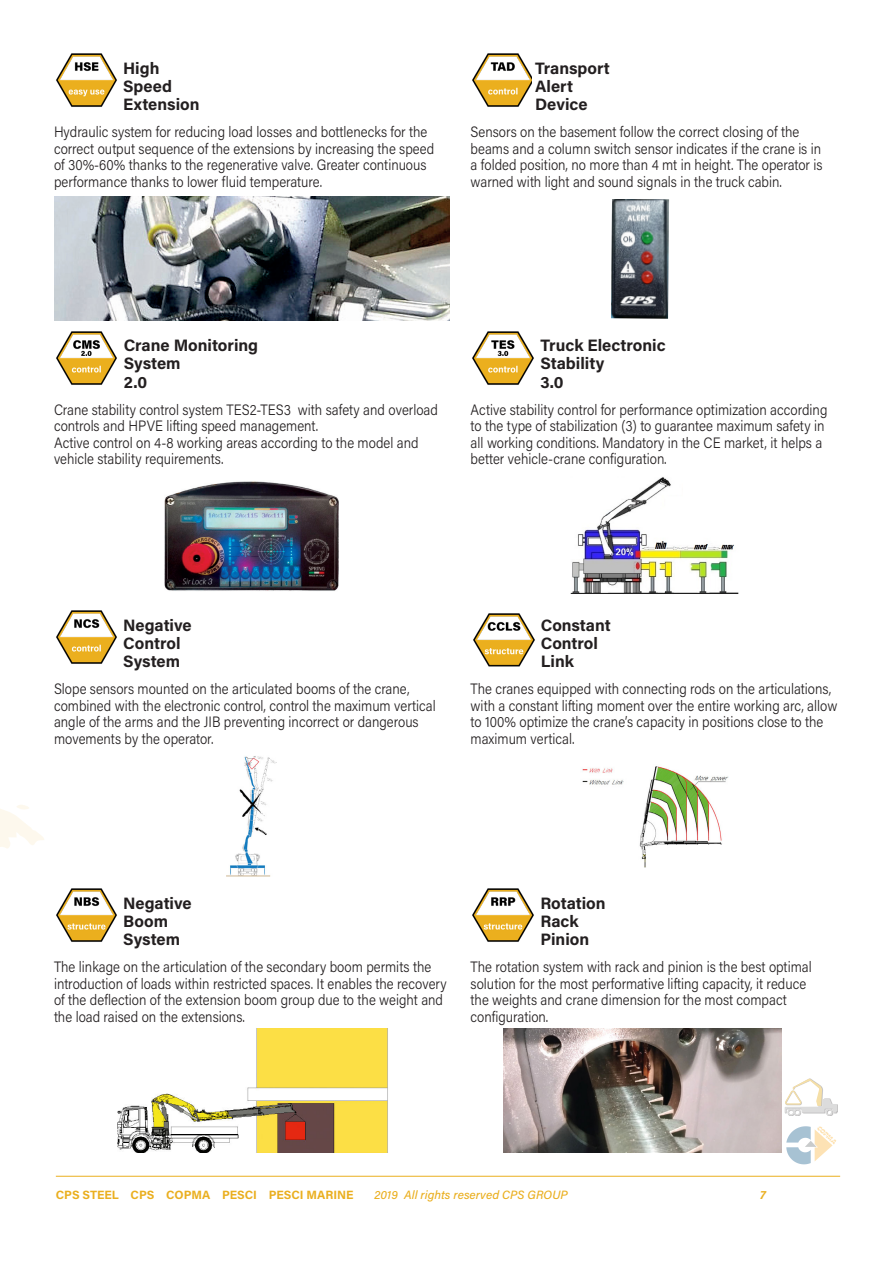
<style>
.page{position:relative;width:893px;height:1263px;background:#fff}
.page>*{position:absolute;margin:0;border:0;box-sizing:border-box;transform-origin:0 0}
.t1{font:700 16.5px "Acumin Pro";color:#231f20}
.t2{font:300 15px/16.5px "Acumin Pro";color:#231f20;scale:.89 1}
.t3{font:700 12px "Acumin Pro";letter-spacing:-.005em;color:#eaaf20}
.t4{font:italic 500 12px "Acumin Pro";letter-spacing:.005em;color:#eaaf20}
.t5{font:italic 700 12px "Acumin Pro";color:#eaaf20}
</style>
<div class="page">
<svg style="left:0;top:805px;width:44px;height:43px"></svg>
<img style="left:611px;top:199px;width:58px;height:120px">
<img style="left:582px;top:766px;width:147px;height:101px">
<img style="left:473px;top:613px;width:62px;height:54px">
<img style="left:117px;top:1028px;width:271px;height:125px">
<img style="left:56px;top:888px;width:61px;height:54px">
<img style="left:54px;top:196px;width:395px;height:125px">
<img style="left:56px;top:53px;width:61px;height:54px">
<img style="left:226px;top:756px;width:51px;height:120px">
<img style="left:56px;top:610px;width:61px;height:54px">
<img style="left:164px;top:481px;width:175px;height:110px">
<img style="left:504px;top:1028px;width:278px;height:125px">
<img style="left:472px;top:888px;width:62px;height:54px">
<img style="left:472px;top:53px;width:59px;height:54px">
<img style="left:56px;top:331px;width:61px;height:54px">
<img style="left:570px;top:477px;width:169px;height:117px">
<img style="left:472px;top:331px;width:62px;height:54px">
<hr style="left:56px;top:1176px;width:784px;height:1px;background:#eaaf20">
<div style="left:785px;top:1079px;width:53px;height:37px;background:#231f20;opacity:.75"></div>
<svg style="left:784px;top:1078px;width:53px;height:35px"></svg>
<div style="left:825px;top:1108px;width:7px;height:7px;border:1px solid #a9a8a8;border-radius:50%"></div>
<div style="left:794px;top:1108px;width:7px;height:7px;border:1px solid #a9a8a8;border-radius:50%"></div>
<div style="left:787px;top:1108px;width:7px;height:7px;border:1px solid #a9a8a8;border-radius:50%"></div>
<svg style="left:786px;top:1126px;width:50px;height:38px"></svg>
<p class="t1" style="left:123px;top:57px;width:38px">High</p>
<p class="t1" style="left:123px;top:75px;width:50px">Speed</p>
<p class="t1" style="left:123px;top:93px;width:78px">Extension</p>
<p class="t2" style="left:54px;top:123px;width:429px">Hydraulic system for reducing load losses and bottlenecks for the correct output sequence of the extensions by increasing the speed of 30%-60% thanks to the regenerative valve. Greater continuous performance thanks to lower fluid temperature.</p>
<p class="t1" style="left:535px;top:57px;width:76px">Transport</p>
<p class="t1" style="left:535px;top:75px;width:39px">Alert</p>
<p class="t1" style="left:535px;top:93px;width:54px">Device</p>
<p class="t2" style="left:471px;top:123px;width:397px">Sensors on the basement follow the correct closing of the beams and a column switch sensor indicates if the crane is in a folded position, no more than 4 mt in height. The operator is warned with light and sound signals in the truck cabin.</p>
<p class="t1" style="left:124px;top:334px;width:136px">Crane Monitoring</p>
<p class="t1" style="left:124px;top:352px;width:58px">System</p>
<p class="t1" style="left:124px;top:370px;width:25px">2.0</p>
<p class="t2" style="left:54px;top:401px;width:433px">Crane stability control system TES2-TES3 with safety and overload controls and HPVE lifting speed management.</p>
<p class="t2" style="left:54px;top:434px;width:411px">Active control on 4-8 working areas according to the model and vehicle stability requirements.</p>
<p class="t1" style="left:540px;top:334px;width:127px">Truck Electronic</p>
<p class="t1" style="left:540px;top:352px;width:65px">Stability</p>
<p class="t1" style="left:540px;top:370px;width:25px">3.0</p>
<p class="t2" style="left:471px;top:401px;width:402px">Active stability control for performance optimization according to the type of stabilization (3) to guarantee maximum safety in all working conditions. Mandatory in the CE market, it helps a better vehicle-crane configuration.</p>
<p class="t1" style="left:123px;top:614px;width:70px">Negative</p>
<p class="t1" style="left:123px;top:632px;width:59px">Control</p>
<p class="t1" style="left:123px;top:650px;width:58px">System</p>
<p class="t2" style="left:54px;top:680px;width:430px">Slope sensors mounted on the articulated booms of the crane, combined with the electronic control, control the maximum vertical angle of the arms and the JIB preventing incorrect or dangerous movements by the operator.</p>
<p class="t1" style="left:541px;top:614px;width:72px">Constant</p>
<p class="t1" style="left:541px;top:632px;width:59px">Control</p>
<p class="t1" style="left:541px;top:650px;width:35px">Link</p>
<p class="t2" style="left:471px;top:680px;width:414px">The cranes equipped with connecting rods on the articulations, with a constant lifting moment over the entire working arc, allow to 100% optimize the crane’s capacity in positions close to the maximum vertical.</p>
<p class="t1" style="left:123px;top:892px;width:70px">Negative</p>
<p class="t1" style="left:123px;top:910px;width:46px">Boom</p>
<p class="t1" style="left:123px;top:928px;width:58px">System</p>
<p class="t2" style="left:54px;top:958px;width:443px">The linkage on the articulation of the secondary boom permits the introduction of loads within restricted spaces. It enables the recovery of the deflection of the extension boom group due to the weight and the load raised on the extensions.</p>
<p class="t1" style="left:540px;top:892px;width:67px">Rotation</p>
<p class="t1" style="left:540px;top:910px;width:40px">Rack</p>
<p class="t1" style="left:540px;top:928px;width:50px">Pinion</p>
<p class="t2" style="left:471px;top:958px;width:385px">The rotation system with rack and pinion is the best optimal solution for the most performative lifting capacity, it reduce the weights and crane dimension for the most compact configuration.</p>
<p class="t3" style="left:56px;top:1186px;width:299px">CPS STEEL CPS COPMA PESCI PESCI MARINE</p>
<p class="t4" style="left:374px;top:1186px;width:195px">2019 All rights reserved CPS GROUP</p>
<p class="t5" style="left:760px;top:1186px;width:7px">7</p>
</div>
